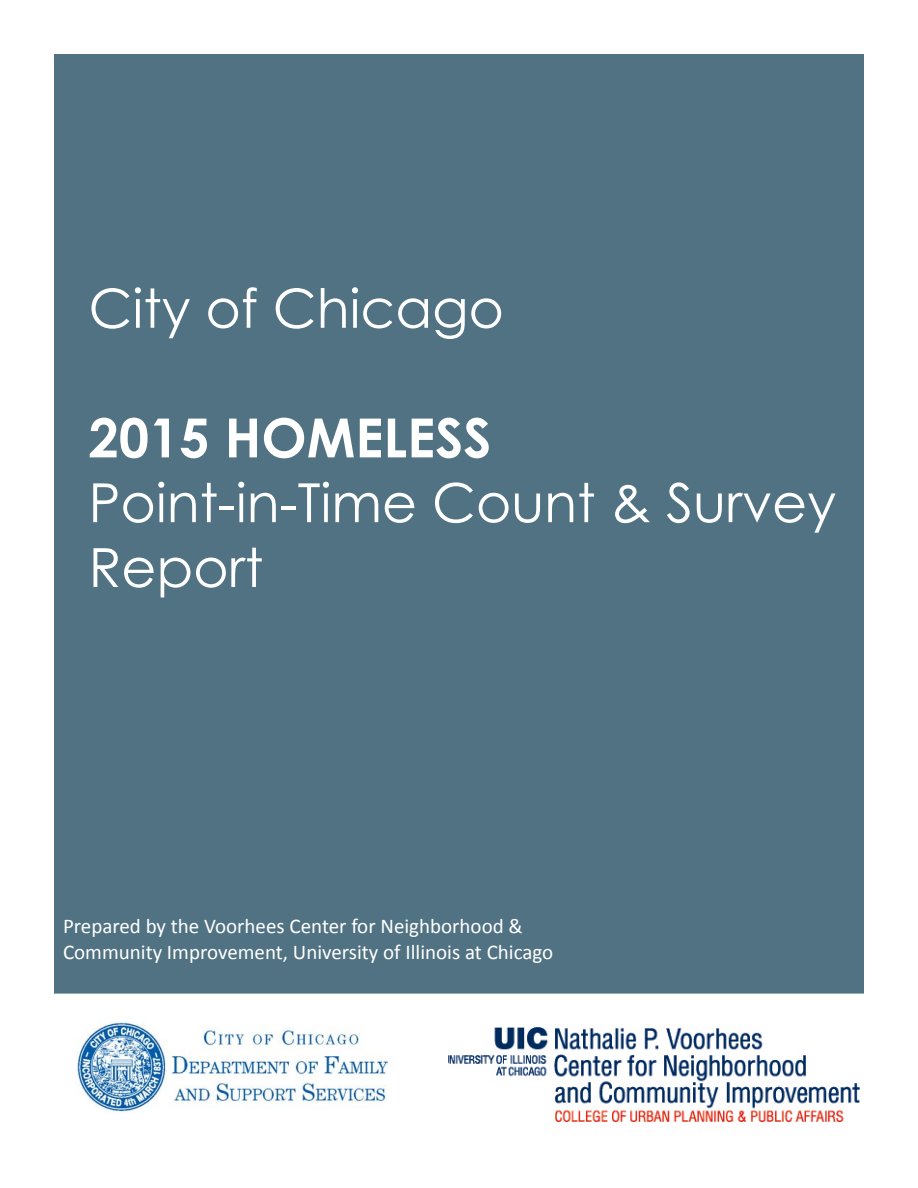
<style>
.page{position:relative;width:918px;height:1188px;background:#fff}
.page>*{position:absolute;margin:0;border:0;box-sizing:border-box;transform-origin:0 0}
.t1{font:54px/64.8px "Century Gothic";color:#fff}
.t2{font:700 54px "Century Gothic";color:#fff}
.t3{font:21px/25.2px "Calibri";color:#fff}
</style>
<div class="page">
<div style="left:54px;top:54px;width:810px;height:940px;background:#507282"></div>
<img style="left:448px;top:1028px;width:412px;height:94px">
<img style="left:76px;top:1022px;width:312px;height:90px">
<h1 class="t1" style="left:89px;top:275px;width:417px">City of Chicago</h1>
<h1 class="t2" style="left:89px;top:397px;width:404px">2015 HOMELESS</h1>
<h1 class="t1" style="left:89px;top:469px;width:749px">Point-in-Time Count &amp; Survey<br>Report</h1>
<p class="t3" style="left:63px;top:913px;width:492px">Prepared by the Voorhees Center for Neighborhood &amp;<br>Community Improvement, University of Illinois at Chicago</p>
</div>
